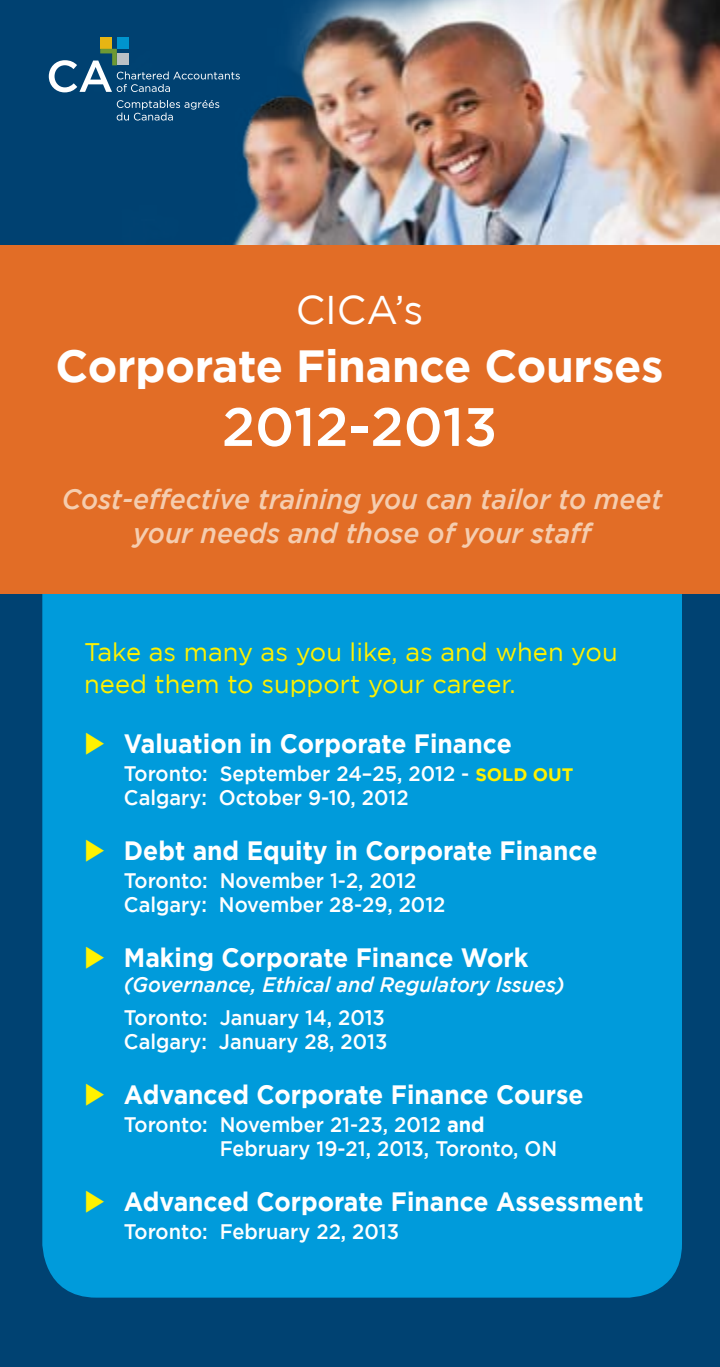
<style>
.page{position:relative;width:720px;height:1367px;background:#fff}
.page>*{position:absolute;margin:0;border:0;box-sizing:border-box;transform-origin:0 0}
.t1{font:500 54px "Gotham";color:#fff}
.t2{font:700 45px "Gotham";letter-spacing:-.005em;color:#fff}
.t3{font:40px "Gotham";color:#fff}
.t4{font:italic 500 28px/33.6px "Gotham";color:#f5cdaf;text-align:center;scale:.95 1}
.t5{font:700 26.4px "Gotham";color:#fff;scale:.93 1}
.t6{font:25.4px/32px "Gotham";color:#fff200}
.t7{font:500 21px/24px "Gotham";color:#fff;scale:.95 1}
.t8{font:italic 500 21px "Gotham";color:#fff;scale:.95 1}
.s1{color:#fff200}
.s2{font-weight:700;font-size:18px;color:#fff200}
.s3{font-weight:700}
</style>
<div class="page">
<div style="left:0;top:0;width:719px;height:1367px;background:#004272"></div>
<div style="left:42px;top:462px;width:639px;height:836px;background:#009bdb;border-radius:54px"></div>
<img style="left:48px;top:0;width:671px;height:245px">
<div style="left:0;top:245px;width:719px;height:349px;background:#e26d26"></div>
<div style="left:100px;top:37px;width:12px;height:12px;background:#e7b513"></div>
<div style="left:117px;top:37px;width:12px;height:12px;background:#0094ce"></div>
<svg style="left:49px;top:49px;width:191px;height:72px"></svg>
<h3 class="t3" style="left:295px;top:288px;width:129px">CICA’s</h3>
<h2 class="t2" style="left:55px;top:340px;width:609px">Corporate Finance Courses</h2>
<h1 class="t1" style="left:222px;top:396px;width:277px">2012-2013</h1>
<h3 class="t4" style="left:62px;top:482px;width:633px">Cost-effective training you can tailor to meet your needs and those of your staff</h3>
<p class="t6" style="left:84px;top:636px;width:534px">Take as many as you like, as and when you need them to support your career.</p>
<p class="t5" style="left:84px;top:729px;width:461px"><span class="s1">◆</span> Valuation in Corporate Finance</p>
<p class="t7" style="left:124px;top:761px;width:474px">Toronto: September 24–25, 2012 - <span class="s2">SOLD OUT<br></span>Calgary: October 9-10, 2012</p>
<p class="t5" style="left:84px;top:835px;width:553px"><span class="s1">◆</span> Debt and Equity in Corporate Finance</p>
<p class="t7" style="left:124px;top:868px;width:340px">Toronto: November 1-2, 2012<br>Calgary: November 28-29, 2012</p>
<p class="t5" style="left:84px;top:942px;width:478px"><span class="s1">◆</span> Making Corporate Finance Work</p>
<p class="t8" style="left:124px;top:973px;width:465px">(Governance, Ethical and Regulatory Issues)</p>
<p class="t7" style="left:124px;top:1005px;width:279px">Toronto: January 14, 2013<br>Calgary: January 28, 2013</p>
<p class="t5" style="left:84px;top:1080px;width:538px"><span class="s1">◆</span> Advanced Corporate Finance Course</p>
<p class="t7" style="left:219px;top:1112px;width:356px;text-indent:-96px">Toronto: November 21-23, 2012 <span class="s3">and<br></span>February 19-21, 2013, Toronto, ON</p>
<p class="t5" style="left:84px;top:1186px;width:603px"><span class="s1">◆</span> Advanced Corporate Finance Assessment</p>
<p class="t7" style="left:124px;top:1219px;width:291px">Toronto: February 22, 2013</p>
</div>
